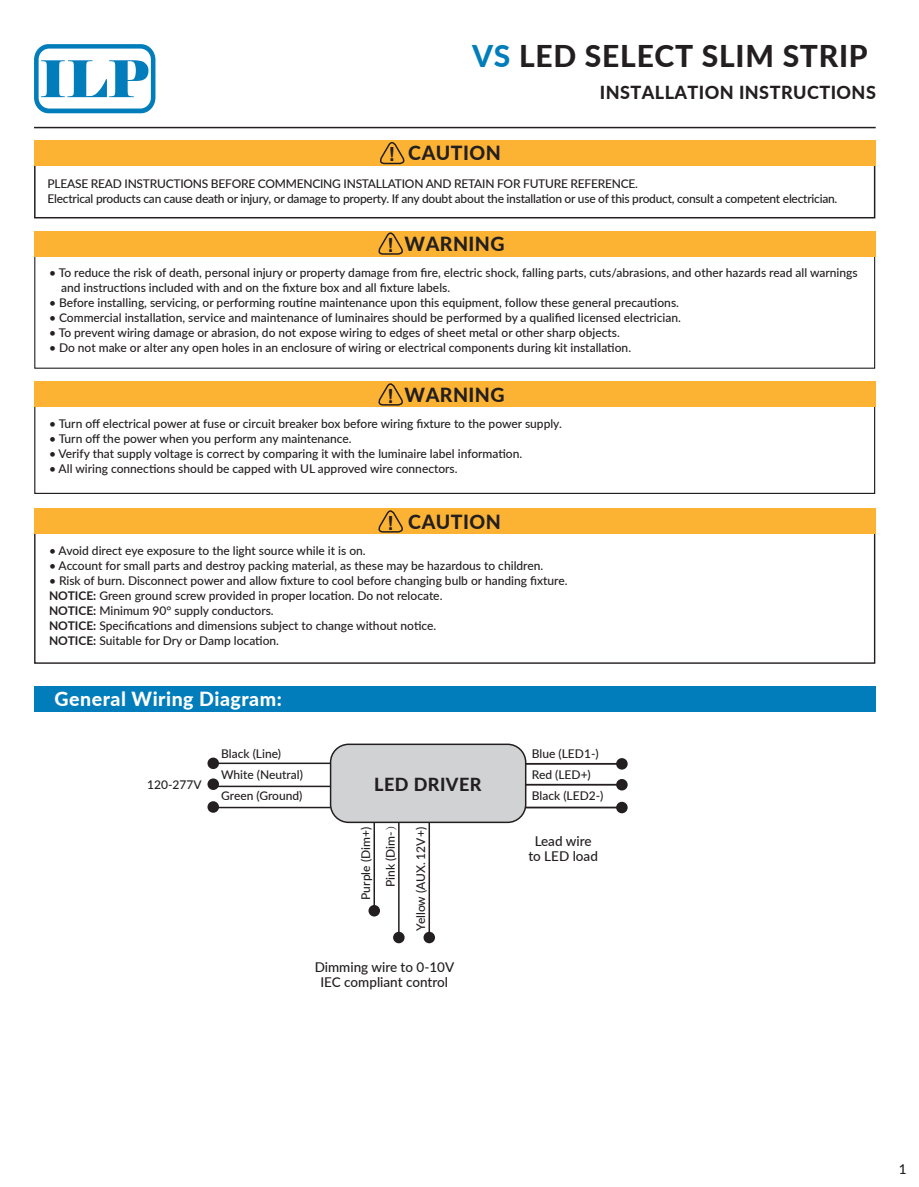
<style>
.page{position:relative;width:919px;height:1187px;background:#fff}
.page>*{position:absolute;margin:0;border:0;box-sizing:border-box;transform-origin:0 0}
.t1{font:800 30px "Lato";letter-spacing:.025em;color:#231f20}
.t2{font:800 19.5px "Lato";letter-spacing:.025em;color:#231f20}
.t3{font:800 19.5px "Lato";letter-spacing:.025em;color:#fff}
.t4{font:700 19.5px "Arial";color:#231f20}
.t5{font:800 18px "Lato";letter-spacing:.025em;color:#231f20}
.t6{font:500 13.5px/15px "Lato";color:#231f20;text-align:center}
.t7{font:500 12px/15px "Lato";color:#231f20}
.t8{font:500 12px/15px "Lato";letter-spacing:-.02em;color:#231f20}
.s1{color:#007dba}
.s2{font-family:"Arial";font-weight:700}
.s3{font-weight:700}
.s4{font-family:"Adobe Song Std";font-weight:300}
</style>
<div class="page">
<hr style="left:34px;top:127px;width:841px;height:1px;background:#231f20">
<svg style="left:34px;top:44px;width:121px;height:69px"></svg>
<div style="left:34px;top:161px;width:841px;height:57px;border:2px solid #231f20"></div>
<div style="left:34px;top:140px;width:841px;height:26px;background:#fcb333"></div>
<svg style="left:380px;top:142px;width:25px;height:23px"></svg>
<div style="left:34px;top:245px;width:841px;height:124px;border:1px solid #231f20"></div>
<div style="left:34px;top:231px;width:841px;height:25px;background:#fcb333"></div>
<svg style="left:378px;top:232px;width:25px;height:23px"></svg>
<div style="left:34px;top:396px;width:841px;height:98px;border:1px solid #231f20"></div>
<div style="left:34px;top:381px;width:841px;height:26px;background:#fcb333"></div>
<svg style="left:378px;top:383px;width:25px;height:23px"></svg>
<div style="left:34px;top:685px;width:841px;height:26px;background:#007dba"></div>
<div style="left:34px;top:508px;width:841px;height:26px;background:#fcb333"></div>
<svg style="left:378px;top:510px;width:25px;height:23px"></svg>
<div style="left:330px;top:744px;width:195px;height:78px;background:#d1d2d4;border-radius:18px"></div>
<div style="left:330px;top:743px;width:196px;height:80px;border:2px solid #231f20;border-radius:18px"></div>
<hr style="left:213px;top:762px;width:117px;height:2px;background:#231f20">
<hr style="left:213px;top:785px;width:117px;height:2px;background:#231f20">
<hr style="left:213px;top:806px;width:117px;height:2px;background:#231f20">
<hr style="left:398px;top:822px;width:1px;height:117px;background:#231f20">
<hr style="left:373px;top:822px;width:2px;height:85px;background:#231f20">
<hr style="left:525px;top:763px;width:95px;height:1px;background:#231f20">
<svg style="left:368px;top:904px;width:12px;height:12px"></svg>
<div style="left:393px;top:931px;width:11px;height:12px;background:#231f20;border-radius:50%"></div>
<div style="left:616px;top:758px;width:11px;height:11px;background:#231f20;border-radius:50%"></div>
<hr style="left:525px;top:783px;width:95px;height:2px;background:#231f20">
<div style="left:616px;top:779px;width:11px;height:11px;background:#231f20;border-radius:50%"></div>
<hr style="left:525px;top:806px;width:95px;height:2px;background:#231f20">
<div style="left:616px;top:801px;width:11px;height:12px;background:#231f20;border-radius:50%"></div>
<div style="left:207px;top:757px;width:12px;height:12px;background:#231f20;border-radius:50%"></div>
<div style="left:207px;top:778px;width:12px;height:12px;background:#231f20;border-radius:50%"></div>
<div style="left:207px;top:801px;width:12px;height:11px;background:#231f20;border-radius:50%"></div>
<hr style="left:428px;top:822px;width:2px;height:117px;background:#231f20">
<div style="left:423px;top:931px;width:12px;height:12px;background:#231f20;border-radius:50%"></div>
<h1 class="t1" style="left:472px;top:34px;width:397px"><span class="s1">VS</span> LED SELECT SLIM STRIP</h1>
<h3 class="t5" style="left:599px;top:79px;width:277px">INSTALLATION INSTRUCTIONS</h3>
<h2 class="t2" style="left:408px;top:138px;width:94px">CAUTION</h2>
<p class="t8" style="left:48px;top:175px;width:791px">PLEASE READ INSTRUCTIONS BEFORE COMMENCING INSTALLATION AND RETAIN FOR FUTURE REFERENCE.<br>Electrical products can cause death or injury, or damage to property. If any doubt about the installation or use of this product, consult a competent electrician.</p>
<h2 class="t4" style="left:389px;top:142px;width:8px">!</h2>
<h2 class="t2" style="left:387px;top:229px;width:119px"><span class="s2">!</span> WARNING</h2>
<p class="t7" style="left:61px;top:264px;width:798px;text-indent:-12px">• To reduce the risk of death, personal injury or property damage from fire, electric shock, falling parts, cuts/abrasions, and other hazards read all warnings and instructions included with and on the fixture box and all fixture labels.</p>
<p class="t7" style="left:49px;top:294px;width:631px">• Before installing, servicing, or performing routine maintenance upon this equipment, follow these general precautions.</p>
<p class="t7" style="left:49px;top:309px;width:633px">• Commercial installation, service and maintenance of luminaires should be performed by a qualified licensed electrician.</p>
<p class="t7" style="left:49px;top:324px;width:572px">• To prevent wiring damage or abrasion, do not expose wiring to edges of sheet metal or other sharp objects.</p>
<p class="t7" style="left:49px;top:339px;width:583px">• Do not make or alter any open holes in an enclosure of wiring or electrical components during kit installation.</p>
<h2 class="t2" style="left:387px;top:380px;width:119px"><span class="s2">!</span> WARNING</h2>
<p class="t7" style="left:49px;top:415px;width:514px">• Turn off electrical power at fuse or circuit breaker box before wiring fixture to the power supply.</p>
<p class="t7" style="left:49px;top:430px;width:304px">• Turn off the power when you perform any maintenance.</p>
<p class="t7" style="left:49px;top:445px;width:474px">• Verify that supply voltage is correct by comparing it with the luminaire label information.</p>
<p class="t7" style="left:49px;top:460px;width:410px">• All wiring connections should be capped with UL approved wire connectors.</p>
<h2 class="t2" style="left:387px;top:507px;width:115px"><span class="s2">!</span> CAUTION</h2>
<p class="t7" style="left:49px;top:542px;width:318px">• Avoid direct eye exposure to the light source while it is on.</p>
<p class="t7" style="left:49px;top:557px;width:496px">• Account for small parts and destroy packing material, as these may be hazardous to children.</p>
<p class="t7" style="left:49px;top:572px;width:520px">• Risk of burn. Disconnect power and allow fixture to cool before changing bulb or handing fixture.<br><span class="s3">NOTICE:</span> Green ground screw provided in proper location. Do not relocate.<br><span class="s3">NOTICE:</span> Minimum 90° supply conductors.<br><span class="s3">NOTICE:</span> Specifications and dimensions subject to change without notice.<br><span class="s3">NOTICE:</span> Suitable for Dry or Damp location.</p>
<h2 class="t3" style="left:55px;top:684px;width:228px">General Wiring Diagram:</h2>
<p class="t7" style="left:221px;top:745px;width:61px">Black (Line)</p>
<p class="t7" style="left:532px;top:742px;width:68px;line-height:21.8px">Blue (LED1-)<br>Red (LED+)</p>
<p class="t7" style="left:532px;top:787px;width:73px">Black (LED2-)</p>
<p class="t7" style="left:147px;top:777px;width:56px">120-277V</p>
<p class="t7" style="left:221px;top:763px;width:83px;line-height:21.1px">White (Neutral)<br>Green (Ground)</p>
<h3 class="t5" style="left:374px;top:771px;width:109px">LED DRIVER</h3>
<p class="t7" style="left:352px;top:887px;width:69px;line-height:24.9px;text-indent:-13px;rotate:-90deg">Purple (Dim+)<br>Pink (Dim-<span class="s4">）</span></p>
<p class="t7" style="left:412px;top:930px;width:105px;rotate:-90deg">Yellow (AUX. 12V+)</p>
<p class="t6" style="left:314px;top:959px;width:141px">Dimming wire to 0-10V<br>IEC compliant control</p>
<p class="t6" style="left:528px;top:833px;width:71px">Lead wire to LED load</p>
<p class="t6" style="left:898px;top:1160px;width:9px">1</p>
</div>
